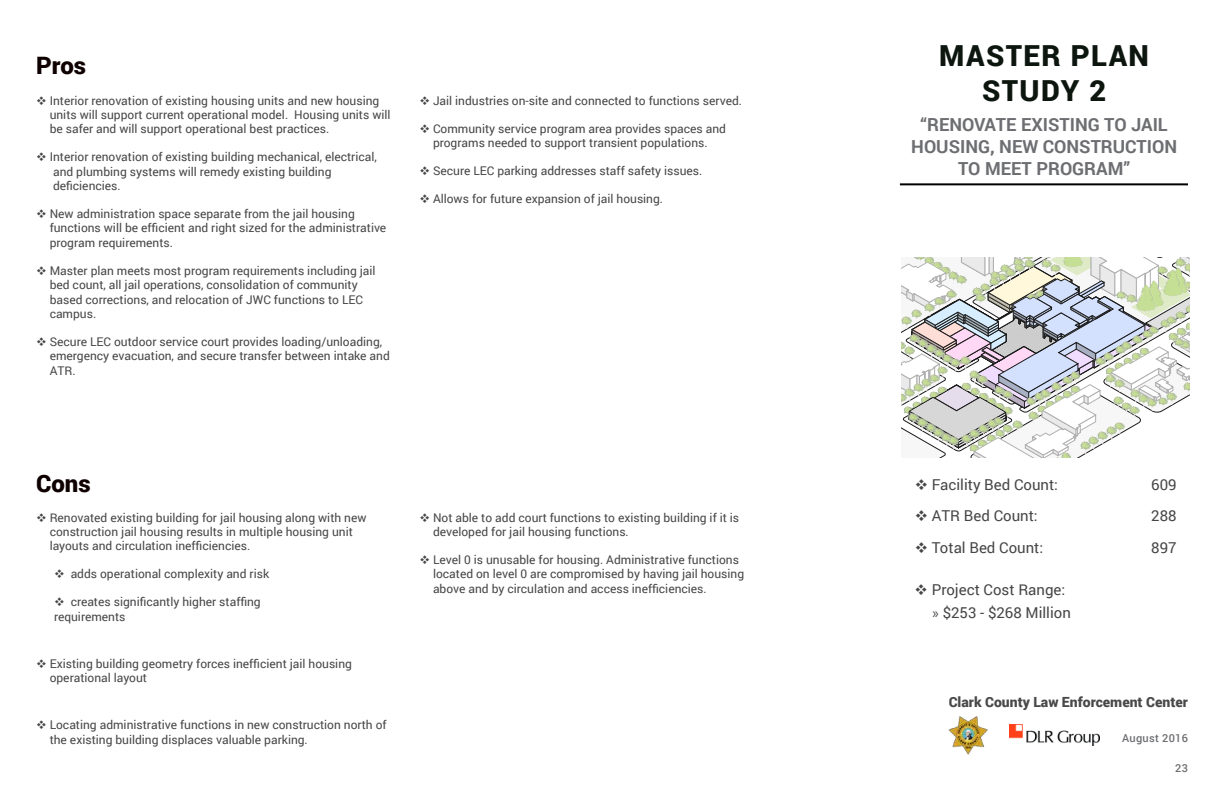
<style>
.page{position:relative;width:1224px;height:792px;background:#fff}
.page>*{position:absolute;margin:0;border:0;box-sizing:border-box;transform-origin:0 0}
.t1{font:900 29px/34.8px "Roboto";letter-spacing:.05em;color:#0d160e;text-align:center}
.t2{font:900 24px "Roboto";color:#0f0000}
.t3{font:700 18px/21.6px "Roboto";color:#6d6e71;text-align:center}
.t4{font:15px/22.5px "Roboto";color:#464547}
.t5{font:900 14px "Roboto";color:#292829}
.t6{font:12px/14.4px "Roboto";color:#464547}
.t7{font:500 11px "Roboto";letter-spacing:.025em;color:#6d6e71}
.s1{font-family:"Myriad Pro"}
</style>
<div class="page">
<img style="left:949px;top:716px;width:38px;height:38px">
<img style="left:1010px;top:724px;width:90px;height:22px">
<svg style="left:902px;top:257px;width:288px;height:201px"></svg>
<hr style="left:900px;top:183px;width:288px;height:2px;background:#000">
<h2 class="t2" style="left:36px;top:48px;width:52px">Pros</h2>
<p class="t6" style="left:50px;top:93px;width:342px">Interior renovation of existing housing units and new housing units will support current operational model. Housing units will be safer and will support operational best practices.</p>
<p class="t6" style="left:50px;top:149px;width:329px">Interior renovation of existing building mechanical, electrical, and plumbing systems will remedy existing building deficiencies.</p>
<p class="t6" style="left:50px;top:206px;width:338px">New administration space separate from the jail housing functions will be efficient and right sized for the administrative program requirements.</p>
<p class="t6" style="left:50px;top:263px;width:327px">Master plan meets most program requirements including jail bed count, all jail operations, consolidation of community based corrections, and relocation of JWC functions to LEC campus.</p>
<p class="t6" style="left:50px;top:334px;width:342px">Secure LEC outdoor service court provides loading/unloading, emergency evacuation, and secure transfer between intake and<br>ATR.</p>
<h2 class="t2" style="left:36px;top:466px;width:56px">Cons</h2>
<p class="t6" style="left:50px;top:510px;width:318px">Renovated existing building for jail housing along with new construction jail housing results in multiple housing unit layouts and circulation inefficiencies.</p>
<p class="t6" style="left:71px;top:566px;width:200px">adds operational complexity and risk</p>
<p class="t6" style="left:54px;top:594px;width:208px;text-indent:17px">creates significantly higher staffing requirements</p>
<p class="t6" style="left:50px;top:656px;width:304px">Existing building geometry forces inefficient jail housing operational layout</p>
<p class="t6" style="left:50px;top:717px;width:339px">Locating administrative functions in new construction north of the existing building displaces valuable parking.</p>
<p class="t6" style="left:433px;top:93px;width:311px">Jail industries on-site and connected to functions served.</p>
<p class="t6" style="left:433px;top:121px;width:294px">Community service program area provides spaces and programs needed to support transient populations.</p>
<p class="t6" style="left:433px;top:163px;width:271px">Secure LEC parking addresses staff safety issues.</p>
<p class="t6" style="left:433px;top:191px;width:232px">Allows for future expansion of jail housing.</p>
<p class="t6" style="left:433px;top:510px;width:308px">Not able to add court functions to existing building if it is developed for jail housing functions.</p>
<p class="t6" style="left:433px;top:552px;width:313px">Level 0 is unusable for housing. Administrative functions located on level 0 are compromised by having jail housing above and by circulation and access inefficiencies.</p>
<h1 class="t1" style="left:939px;top:38px;width:211px">MASTER PLAN<br>STUDY 2</h1>
<h3 class="t3" style="left:911px;top:114px;width:267px">“RENOVATE EXISTING TO JAIL<br>HOUSING, NEW CONSTRUCTION<br>TO MEET PROGRAM”</h3>
<p class="t4" style="left:932px;top:472px;width:128px">Facility Bed Count:</p>
<p class="t4" style="left:1151px;top:472px;width:27px">609</p>
<p class="t4" style="left:932px;top:504px;width:107px">ATR Bed Count:</p>
<p class="t4" style="left:1151px;top:504px;width:27px">288</p>
<p class="t4" style="left:932px;top:535px;width:113px">Total Bed Count:</p>
<p class="t4" style="left:1151px;top:535px;width:27px">897</p>
<p class="t4" style="left:932px;top:578px;width:141px">Project Cost Range: <span class="s1">»</span> $253 - $268 Million</p>
<p class="t5" style="left:949px;top:692px;width:241px">Clark County Law Enforcement Center</p>
<p class="t7" style="left:1122px;top:730px;width:67px">August 2016</p>
<p class="t7" style="left:1175px;top:760px;width:14px">23</p>
</div>
